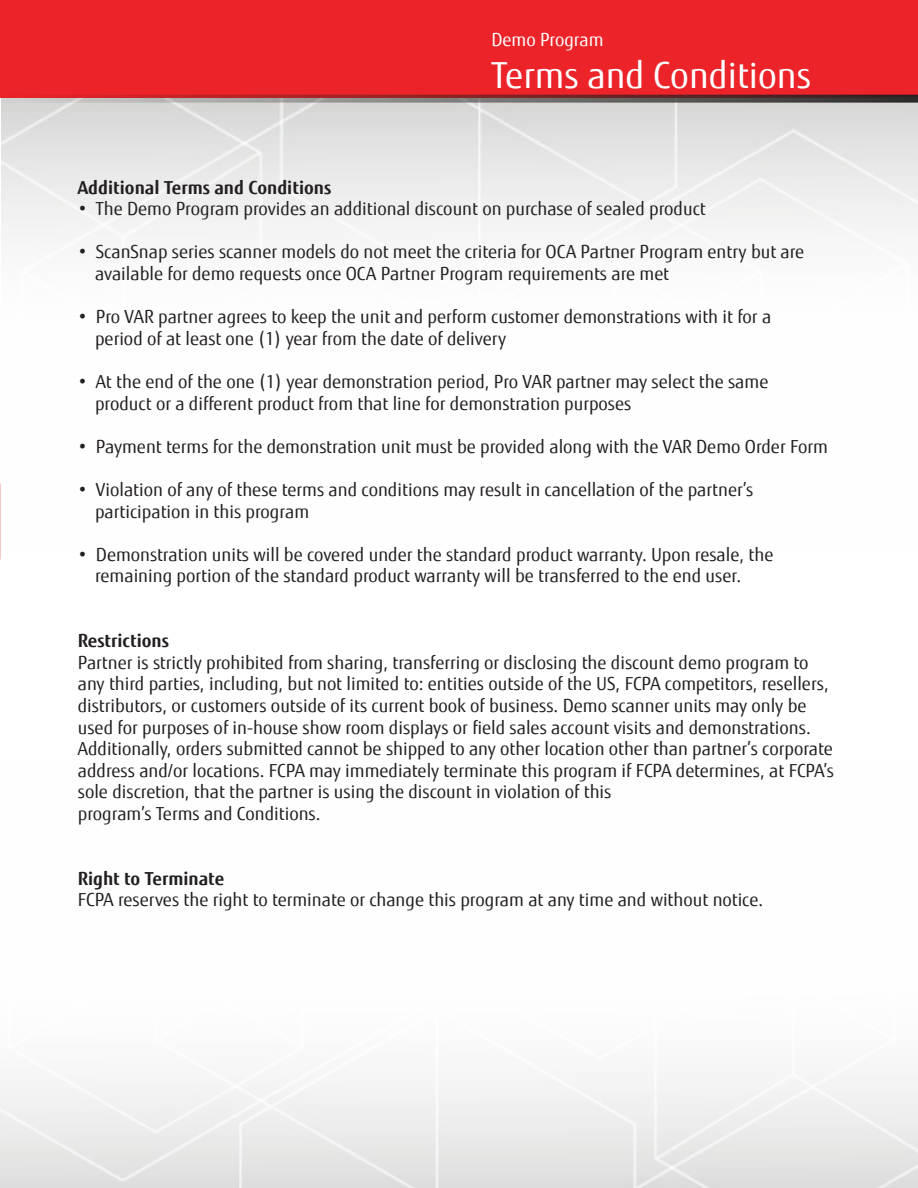
<style>
.page{position:relative;width:918px;height:1188px;background:#fff}
.page>*{position:absolute;margin:0;border:0;box-sizing:border-box;transform-origin:0 0}
.t1{font:36px "Fujitsu Sans";color:#fff}
.t2{font:18px/21.6px "Fujitsu Sans";color:#231f20}
.t3{font:700 18px "Fujitsu Sans";color:#231f20}
.t4{font:18px "Fujitsu Sans";color:#fff}
</style>
<div class="page">
<div style="left:0;top:0;width:918px;height:97px;background:#ec2329"></div>
<svg style="left:0;top:95px;width:918px;height:8px;background:#876060"></svg>
<img style="left:0;top:506px;width:1px;height:682px">
<p class="t4" style="left:491px;top:28px;width:114px">Demo Program</p>
<p class="t1" style="left:491px;top:52px;width:321px">Terms and Conditions</p>
<p class="t3" style="left:78px;top:176px;width:255px">Additional Terms and Conditions</p>
<p class="t2" style="left:78px;top:198px;width:629px">• The Demo Program provides an additional discount on purchase of sealed product</p>
<p class="t2" style="left:78px;top:241px;width:728px">• ScanSnap series scanner models do not meet the criteria for OCA Partner Program entry but are</p>
<p class="t2" style="left:95px;top:263px;width:575px">available for demo requests once OCA Partner Program requirements are met</p>
<p class="t2" style="left:95px;top:306px;width:678px;text-indent:-17px">• Pro VAR partner agrees to keep the unit and perform customer demonstrations with it for a period of at least one (1) year from the date of delivery</p>
<p class="t2" style="left:78px;top:371px;width:692px">• At the end of the one (1) year demonstration period, Pro VAR partner may select the same</p>
<p class="t2" style="left:95px;top:393px;width:538px">product or a different product from that line for demonstration purposes</p>
<p class="t2" style="left:78px;top:436px;width:752px">• Payment terms for the demonstration unit must be provided along with the VAR Demo Order Form</p>
<p class="t2" style="left:95px;top:479px;width:660px;text-indent:-17px">• Violation of any of these terms and conditions may result in cancellation of the partner’s participation in this program</p>
<p class="t2" style="left:95px;top:544px;width:680px;text-indent:-17px">• Demonstration units will be covered under the standard product warranty. Upon resale, the remaining portion of the standard product warranty will be transferred to the end user.</p>
<p class="t3" style="left:78px;top:629px;width:93px">Restrictions</p>
<p class="t2" style="left:78px;top:652px;width:758px">Partner is strictly prohibited from sharing, transferring or disclosing the discount demo program to any third parties, including, but not limited to: entities outside of the US, FCPA competitors, resellers, distributors, or customers outside of its current book of business. Demo scanner units may only be used for purposes of in-house show room displays or field sales account visits and demonstrations.<br>Additionally, orders submitted cannot be shipped to any other location other than partner’s corporate address and/or locations. FCPA may immediately terminate this program if FCPA determines, at FCPA’s sole discretion, that the partner is using the discount in violation of this</p>
<p class="t2" style="left:78px;top:803px;width:244px">program’s Terms and Conditions.</p>
<p class="t3" style="left:78px;top:867px;width:148px">Right to Terminate</p>
<p class="t2" style="left:78px;top:889px;width:687px">FCPA reserves the right to terminate or change this program at any time and without notice.</p>
</div>
